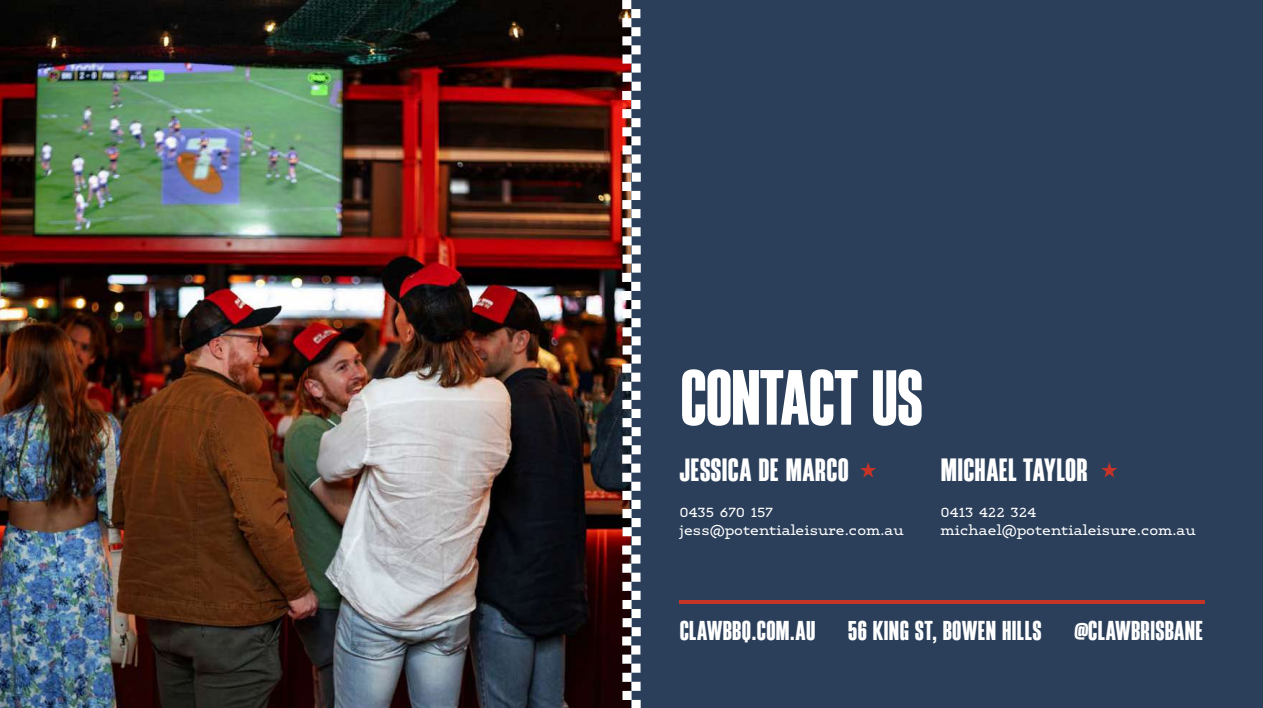
<style>
.page{position:relative;width:1263px;height:708px;background:#fff}
.page>*{position:absolute;margin:0;border:0;box-sizing:border-box;transform-origin:0 0}
.t1{font:94.35px "Aeternus Heavy Nano";letter-spacing:-.03em;color:#fff}
.t2{font:39px "Aeternus Heavy Nano";letter-spacing:-.01em;color:#fff}
.t3{font:33px "Aeternus Heavy Nano";letter-spacing:-.01em;color:#fff}
.t4{font:15px/18px "Maxular";color:#fff}
.s1{font-size:27px}
</style>
<div class="page">
<img style="left:0;top:0;width:631px;height:708px">
<div style="left:631px;top:0;width:632px;height:708px;background:#2b3f5a"></div>
<hr style="left:679px;top:601px;width:526px;height:3px;background:#c63428">
<svg style="left:1101px;top:462px;width:16px;height:16px"></svg>
<svg style="left:860px;top:462px;width:16px;height:16px"></svg>
<div style="left:631px;top:700px;width:10px;height:8px;background:#fff"></div>
<div style="left:622px;top:691px;width:10px;height:9px;background:#fff"></div>
<div style="left:631px;top:682px;width:10px;height:9px;background:#fff"></div>
<div style="left:622px;top:673px;width:9px;height:9px;background:#fff"></div>
<div style="left:631px;top:664px;width:9px;height:9px;background:#fff"></div>
<div style="left:622px;top:655px;width:9px;height:9px;background:#fff"></div>
<div style="left:631px;top:645px;width:9px;height:10px;background:#fff"></div>
<div style="left:622px;top:636px;width:9px;height:10px;background:#fff"></div>
<div style="left:632px;top:627px;width:9px;height:9px;background:#fff"></div>
<div style="left:622px;top:618px;width:10px;height:9px;background:#fff"></div>
<div style="left:631px;top:609px;width:10px;height:9px;background:#fff"></div>
<div style="left:622px;top:600px;width:10px;height:9px;background:#fff"></div>
<div style="left:631px;top:591px;width:10px;height:9px;background:#fff"></div>
<div style="left:622px;top:582px;width:9px;height:9px;background:#fff"></div>
<div style="left:631px;top:573px;width:9px;height:9px;background:#fff"></div>
<div style="left:622px;top:564px;width:9px;height:9px;background:#fff"></div>
<div style="left:631px;top:554px;width:9px;height:10px;background:#fff"></div>
<div style="left:622px;top:545px;width:9px;height:10px;background:#fff"></div>
<div style="left:632px;top:536px;width:9px;height:9px;background:#fff"></div>
<div style="left:622px;top:527px;width:10px;height:9px;background:#fff"></div>
<div style="left:631px;top:518px;width:10px;height:9px;background:#fff"></div>
<div style="left:622px;top:509px;width:10px;height:9px;background:#fff"></div>
<div style="left:631px;top:500px;width:10px;height:9px;background:#fff"></div>
<div style="left:622px;top:491px;width:9px;height:9px;background:#fff"></div>
<div style="left:631px;top:482px;width:9px;height:9px;background:#fff"></div>
<div style="left:622px;top:473px;width:9px;height:9px;background:#fff"></div>
<div style="left:631px;top:464px;width:9px;height:9px;background:#fff"></div>
<div style="left:622px;top:455px;width:9px;height:9px;background:#fff"></div>
<div style="left:632px;top:445px;width:9px;height:9px;background:#fff"></div>
<div style="left:622px;top:436px;width:10px;height:9px;background:#fff"></div>
<div style="left:631px;top:427px;width:10px;height:9px;background:#fff"></div>
<div style="left:622px;top:418px;width:10px;height:9px;background:#fff"></div>
<div style="left:631px;top:409px;width:10px;height:9px;background:#fff"></div>
<div style="left:622px;top:400px;width:9px;height:9px;background:#fff"></div>
<div style="left:631px;top:391px;width:9px;height:9px;background:#fff"></div>
<div style="left:622px;top:382px;width:9px;height:9px;background:#fff"></div>
<div style="left:631px;top:373px;width:9px;height:9px;background:#fff"></div>
<div style="left:622px;top:364px;width:9px;height:9px;background:#fff"></div>
<div style="left:632px;top:354px;width:9px;height:10px;background:#fff"></div>
<div style="left:622px;top:345px;width:10px;height:10px;background:#fff"></div>
<div style="left:631px;top:336px;width:10px;height:9px;background:#fff"></div>
<div style="left:622px;top:327px;width:10px;height:9px;background:#fff"></div>
<div style="left:631px;top:318px;width:10px;height:9px;background:#fff"></div>
<div style="left:622px;top:309px;width:9px;height:9px;background:#fff"></div>
<div style="left:631px;top:300px;width:9px;height:9px;background:#fff"></div>
<div style="left:622px;top:291px;width:9px;height:9px;background:#fff"></div>
<div style="left:631px;top:282px;width:9px;height:9px;background:#fff"></div>
<div style="left:622px;top:273px;width:9px;height:9px;background:#fff"></div>
<div style="left:632px;top:264px;width:9px;height:9px;background:#fff"></div>
<div style="left:622px;top:255px;width:10px;height:9px;background:#fff"></div>
<div style="left:631px;top:245px;width:10px;height:10px;background:#fff"></div>
<div style="left:622px;top:236px;width:10px;height:9px;background:#fff"></div>
<div style="left:631px;top:227px;width:10px;height:9px;background:#fff"></div>
<div style="left:622px;top:218px;width:9px;height:9px;background:#fff"></div>
<div style="left:631px;top:209px;width:9px;height:9px;background:#fff"></div>
<div style="left:622px;top:200px;width:9px;height:9px;background:#fff"></div>
<div style="left:631px;top:191px;width:9px;height:9px;background:#fff"></div>
<div style="left:622px;top:182px;width:9px;height:9px;background:#fff"></div>
<div style="left:632px;top:173px;width:9px;height:9px;background:#fff"></div>
<div style="left:622px;top:164px;width:10px;height:9px;background:#fff"></div>
<div style="left:631px;top:154px;width:10px;height:10px;background:#fff"></div>
<div style="left:622px;top:145px;width:10px;height:10px;background:#fff"></div>
<div style="left:631px;top:136px;width:10px;height:9px;background:#fff"></div>
<div style="left:622px;top:127px;width:9px;height:9px;background:#fff"></div>
<div style="left:631px;top:118px;width:9px;height:9px;background:#fff"></div>
<div style="left:622px;top:109px;width:9px;height:9px;background:#fff"></div>
<div style="left:631px;top:100px;width:9px;height:9px;background:#fff"></div>
<div style="left:622px;top:91px;width:9px;height:9px;background:#fff"></div>
<div style="left:632px;top:82px;width:9px;height:9px;background:#fff"></div>
<div style="left:622px;top:73px;width:10px;height:9px;background:#fff"></div>
<div style="left:631px;top:63px;width:10px;height:10px;background:#fff"></div>
<div style="left:622px;top:54px;width:10px;height:10px;background:#fff"></div>
<div style="left:631px;top:45px;width:10px;height:9px;background:#fff"></div>
<div style="left:622px;top:36px;width:9px;height:9px;background:#fff"></div>
<div style="left:631px;top:27px;width:9px;height:9px;background:#fff"></div>
<div style="left:622px;top:18px;width:9px;height:9px;background:#fff"></div>
<div style="left:631px;top:9px;width:9px;height:9px;background:#fff"></div>
<div style="left:622px;top:0;width:9px;height:9px;background:#fff"></div>
<h1 class="t1" style="left:679px;top:337px;width:246px">CONTACT US</h1>
<h2 class="t2" style="left:679px;top:445px;width:171px">JESSICA DE MARCO</h2>
<p class="t4" style="left:679px;top:502px;width:226px">0435 670 157 jess@potentialeisure.com.au</p>
<h2 class="t2" style="left:940px;top:445px;width:149px">MICHAEL TAYLOR</h2>
<p class="t4" style="left:940px;top:502px;width:257px">0413 422 324 michael@potentialeisure.com.au</p>
<h3 class="t3" style="left:679px;top:609px;width:526px">CLAWBBQ.COM.AU 56 KING ST, BOWEN HILLS <span class="s1">@</span>CLAWBRISBANE</h3>
</div>
